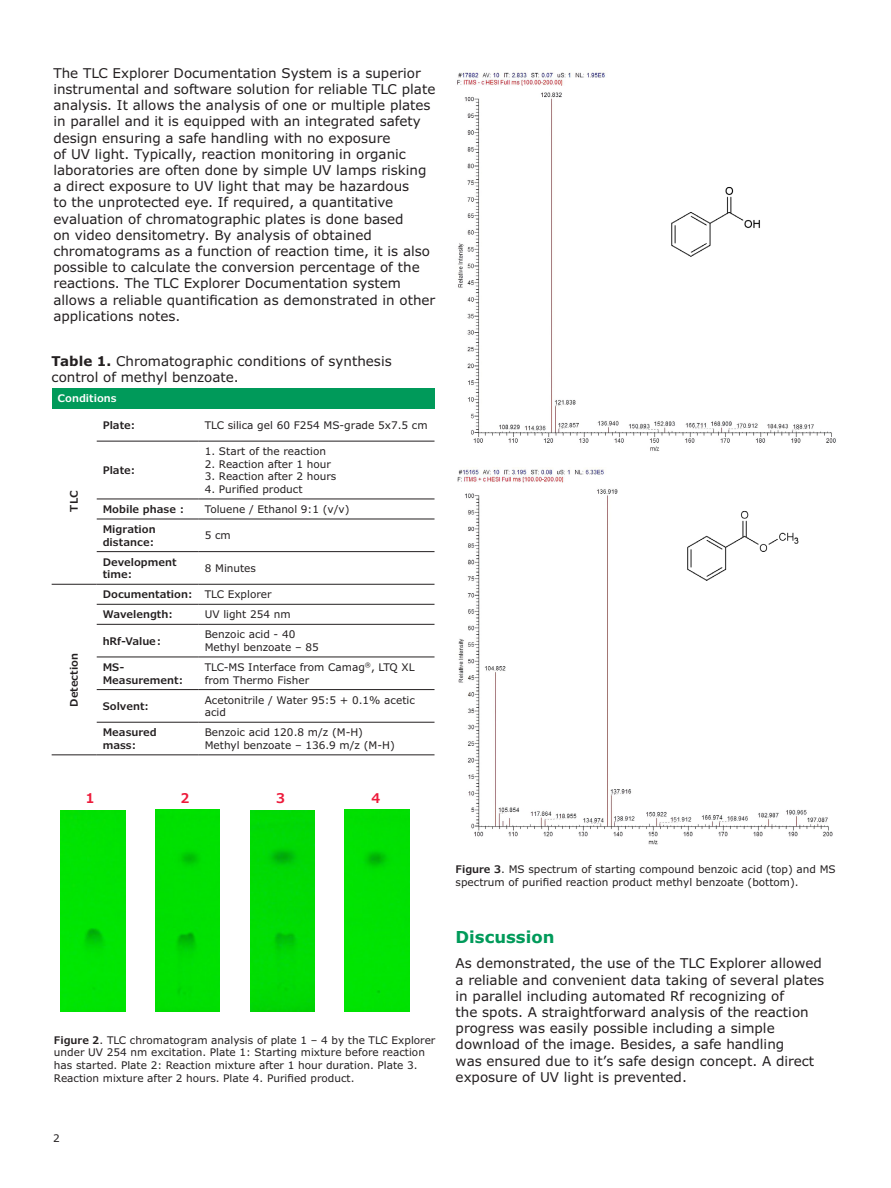
<style>
.page{position:relative;width:891px;height:1188px;background:#fff}
.page>*{position:absolute;margin:0;border:0;box-sizing:border-box;transform-origin:0 0}
.t1{font:700 16.5px "Verdana Pro";color:#009a5a}
.t2{font:13.5px/16.2px "Verdana Pro";color:#231f20}
.t3{font:600 13.5px "Verdana Pro";color:#ed1a3a}
.t4{font:10.5px/12.6px "Verdana Pro";color:#231f20}
.t5{font:600 10.5px/12.6px "Verdana Pro";color:#231f20}
.t6{font:600 10.5px "Verdana Pro";color:#fff}
.s1{font-weight:700}
.s2{font-weight:400}
.s3{font-weight:600}
</style>
<div class="page">
<div style="left:52px;top:388px;width:383px;height:20px;background:#009a5a"></div>
<hr style="left:97px;top:441px;width:102px;height:1px;background:#231f20">
<hr style="left:199px;top:441px;width:236px;height:1px;background:#231f20">
<hr style="left:97px;top:499px;width:102px;height:1px;background:#231f20">
<hr style="left:199px;top:499px;width:236px;height:1px;background:#231f20">
<hr style="left:97px;top:519px;width:102px;height:1px;background:#231f20">
<hr style="left:199px;top:519px;width:236px;height:1px;background:#231f20">
<hr style="left:97px;top:551px;width:102px;height:1px;background:#231f20">
<hr style="left:199px;top:551px;width:236px;height:1px;background:#231f20">
<hr style="left:97px;top:584px;width:102px;height:1px;background:#231f20">
<hr style="left:199px;top:584px;width:236px;height:1px;background:#231f20">
<hr style="left:97px;top:604px;width:102px;height:1px;background:#231f20">
<hr style="left:199px;top:604px;width:236px;height:1px;background:#231f20">
<hr style="left:97px;top:624px;width:102px;height:1px;background:#231f20">
<hr style="left:199px;top:624px;width:236px;height:1px;background:#231f20">
<hr style="left:97px;top:657px;width:102px;height:1px;background:#231f20">
<hr style="left:199px;top:657px;width:236px;height:1px;background:#231f20">
<hr style="left:97px;top:689px;width:102px;height:1px;background:#231f20">
<hr style="left:199px;top:689px;width:236px;height:1px;background:#231f20">
<hr style="left:97px;top:722px;width:102px;height:1px;background:#231f20">
<hr style="left:199px;top:722px;width:236px;height:1px;background:#231f20">
<hr style="left:97px;top:754px;width:102px;height:1px;background:#231f20">
<hr style="left:199px;top:754px;width:236px;height:1px;background:#231f20">
<hr style="left:52px;top:584px;width:45px;height:1px;background:#231f20">
<hr style="left:52px;top:754px;width:45px;height:1px;background:#231f20">
<div style="left:61px;top:811px;width:65px;height:200px;background:#00e402"></div>
<div style="left:156px;top:810px;width:64px;height:201px;background:#00e001"></div>
<img style="left:250px;top:811px;width:64px;height:200px">
<div style="left:345px;top:810px;width:64px;height:201px;background:#00e202"></div>
<img style="left:457px;top:70px;width:379px;height:381px">
<img style="left:457px;top:468px;width:376px;height:377px">
<img style="left:659px;top:174px;width:111px;height:96px">
<img style="left:674px;top:499px;width:136px;height:95px">
<p class="t2" style="left:53px;top:65px;width:384px">The TLC Explorer Documentation System is a superior instrumental and software solution for reliable TLC plate analysis. It allows the analysis of one or multiple plates in parallel and it is equipped with an integrated safety design ensuring a safe handling with no exposure<br>of UV light. Typically, reaction monitoring in organic laboratories are often done by simple UV lamps risking a direct exposure to UV light that may be hazardous<br>to the unprotected eye. If required, a quantitative evaluation of chromatographic plates is done based<br>on video densitometry. By analysis of obtained chromatograms as a function of reaction time, it is also possible to calculate the conversion percentage of the reactions. The TLC Explorer Documentation system allows a reliable quantification as demonstrated in other applications notes.</p>
<p class="t2" style="left:52px;top:353px;width:342px"><span class="s1">Table 1.</span> Chromatographic conditions of synthesis control of methyl benzoate.</p>
<p class="t6" style="left:58px;top:392px;width:61px">Conditions</p>
<p class="t5" style="left:103px;top:419px;width:34px">Plate:</p>
<p class="t4" style="left:205px;top:419px;width:224px">TLC silica gel 60 F254 MS-grade 5x7.5 cm</p>
<p class="t5" style="left:103px;top:464px;width:34px">Plate:</p>
<p class="t4" style="left:205px;top:445px;width:123px">1. Start of the reaction</p>
<p class="t4" style="left:205px;top:458px;width:128px">2. Reaction after 1 hour</p>
<p class="t4" style="left:205px;top:470px;width:133px">3. Reaction after 2 hours</p>
<p class="t4" style="left:205px;top:483px;width:99px">4. Purified product</p>
<p class="t5" style="left:68px;top:512px;width:22px;rotate:-90deg">TLC</p>
<p class="t5" style="left:103px;top:503px;width:83px">Mobile phase :</p>
<p class="t4" style="left:205px;top:503px;width:146px">Toluene / Ethanol 9:1 (v/v)</p>
<p class="t5" style="left:103px;top:523px;width:54px">Migration distance:</p>
<p class="t4" style="left:205px;top:529px;width:28px">5 cm</p>
<p class="t5" style="left:103px;top:556px;width:75px">Development time:</p>
<p class="t4" style="left:205px;top:562px;width:53px">8 Minutes</p>
<p class="t5" style="left:103px;top:585px;width:170px;line-height:20.1px">Documentation: <span class="s2">TLC Explorer<br></span>Wavelength:</p>
<p class="t4" style="left:205px;top:608px;width:87px">UV light 254 nm</p>
<p class="t5" style="left:68px;top:707px;width:55px;rotate:-90deg">Detection</p>
<p class="t5" style="left:103px;top:635px;width:60px">hRf-Value:</p>
<p class="t4" style="left:205px;top:628px;width:115px">Benzoic acid - 40<br>Methyl benzoate – 85</p>
<p class="t5" style="left:103px;top:661px;width:82px">MS-<br>Measurement:</p>
<p class="t4" style="left:205px;top:661px;width:211px">TLC-MS Interface from Camag<sup>®</sup>, LTQ XL from Thermo Fisher</p>
<p class="t5" style="left:103px;top:700px;width:48px">Solvent:</p>
<p class="t4" style="left:205px;top:694px;width:212px">Acetonitrile / Water 95:5 + 0.1% acetic acid</p>
<p class="t5" style="left:103px;top:726px;width:56px">Measured mass:</p>
<p class="t4" style="left:205px;top:726px;width:192px">Benzoic acid 120.8 m/z (M-H)<br>Methyl benzoate – 136.9 m/z (M-H)</p>
<p class="t3" style="left:86px;top:790px;width:10px">1</p>
<p class="t3" style="left:181px;top:790px;width:10px">2</p>
<p class="t3" style="left:276px;top:790px;width:10px">3</p>
<p class="t3" style="left:371px;top:790px;width:10px">4</p>
<p class="t4" style="left:54px;top:1034px;width:383px"><span class="s3">Figure 2</span>. TLC chromatogram analysis of plate 1 – 4 by the TLC Explorer under UV 254 nm excitation. Plate 1: Starting mixture before reaction has started. Plate 2: Reaction mixture after 1 hour duration. Plate 3.<br>Reaction mixture after 2 hours. Plate 4. Purified product.</p>
<p class="t4" style="left:53px;top:1132px;width:8px">2</p>
<p class="t4" style="left:456px;top:863px;width:382px"><span class="s3">Figure 3</span>. MS spectrum of starting compound benzoic acid (top) and MS spectrum of purified reaction product methyl benzoate (bottom).</p>
<p class="t1" style="left:456px;top:926px;width:100px">Discussion</p>
<p class="t2" style="left:456px;top:955px;width:370px">As demonstrated, the use of the TLC Explorer allowed a reliable and convenient data taking of several plates in parallel including automated Rf recognizing of<br>the spots. A straightforward analysis of the reaction progress was easily possible including a simple download of the image. Besides, a safe handling<br>was ensured due to it’s safe design concept. A direct exposure of UV light is prevented.</p>
</div>
